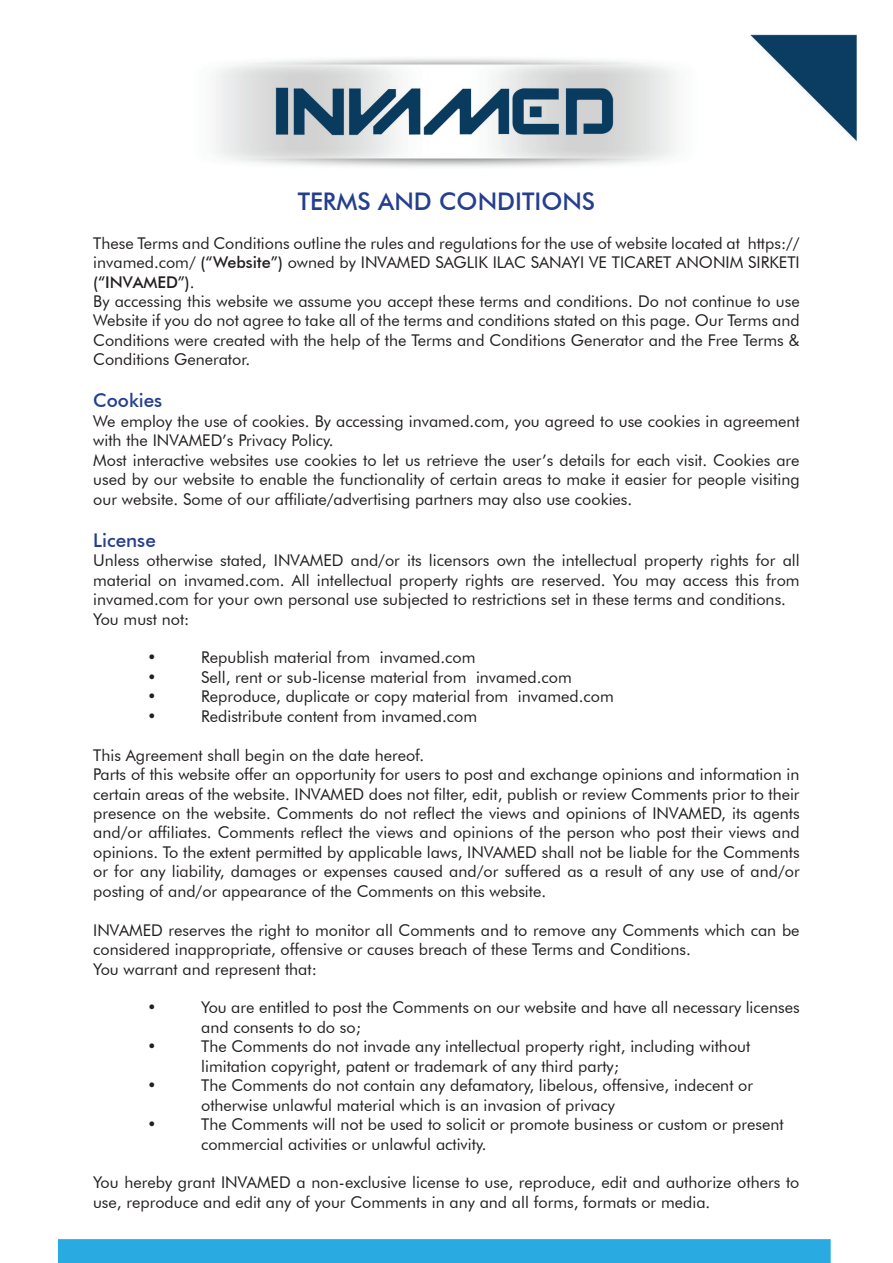
<style>
.page{position:relative;width:893px;height:1263px;background:#fff}
.page>*{position:absolute;margin:0;border:0;box-sizing:border-box;transform-origin:0 0}
.t1{font:500 24.3px "Futura BT";color:#253f8e}
.t2{font:500 18.9px "Futura BT";color:#253f8e}
.t3{font:16.2px/19.5px "Futura BT";color:#231f20}
.s1{font-weight:500}
</style>
<div class="page">
<img style="left:58px;top:34px;width:799px;height:1229px">
<h1 class="t1" style="left:298px;top:186px;width:299px">TERMS AND CONDITIONS</h1>
<p class="t3" style="left:93px;top:233px;width:708px">These Terms and Conditions outline the rules and regulations for the use of website located at https:// invamed.com/ <span class="s1">(“Website”)</span> owned by INVAMED SAGLIK ILAC SANAYI VE TICARET ANONIM SIRKETI <span class="s1">(“INVAMED”)</span>.<br>By accessing this website we assume you accept these terms and conditions. Do not continue to use Website if you do not agree to take all of the terms and conditions stated on this page. Our Terms and Conditions were created with the help of the Terms and Conditions Generator and the Free Terms &amp; Conditions Generator.</p>
<p class="t2" style="left:93px;top:389px;width:71px">Cookies</p>
<p class="t3" style="left:93px;top:411px;width:708px">We employ the use of cookies. By accessing invamed.com, you agreed to use cookies in agreement with the INVAMED’s Privacy Policy.<br>Most interactive websites use cookies to let us retrieve the user’s details for each visit. Cookies are used by our website to enable the functionality of certain areas to make it easier for people visiting our website. Some of our affiliate/advertising partners may also use cookies.</p>
<p class="t2" style="left:93px;top:529px;width:64px">License</p>
<p class="t3" style="left:93px;top:551px;width:708px">Unless otherwise stated, INVAMED and/or its licensors own the intellectual property rights for all material on invamed.com. All intellectual property rights are reserved. You may access this from invamed.com for your own personal use subjected to restrictions set in these terms and conditions.<br>You must not:</p>
<p class="t3" style="left:147px;top:648px;width:11px">•</p>
<p class="t3" style="left:201px;top:648px;width:276px">Republish material from invamed.com</p>
<p class="t3" style="left:147px;top:667px;width:11px">•</p>
<p class="t3" style="left:201px;top:667px;width:372px">Sell, rent or sub-license material from invamed.com</p>
<p class="t3" style="left:147px;top:687px;width:11px">•</p>
<p class="t3" style="left:201px;top:687px;width:414px">Reproduce, duplicate or copy material from invamed.com</p>
<p class="t3" style="left:147px;top:706px;width:11px">•</p>
<p class="t3" style="left:201px;top:706px;width:277px">Redistribute content from invamed.com</p>
<p class="t3" style="left:93px;top:745px;width:708px">This Agreement shall begin on the date hereof.<br>Parts of this website offer an opportunity for users to post and exchange opinions and information in certain areas of the website. INVAMED does not filter, edit, publish or review Comments prior to their presence on the website. Comments do not reflect the views and opinions of INVAMED, its agents and/or affiliates. Comments reflect the views and opinions of the person who post their views and opinions. To the extent permitted by applicable laws, INVAMED shall not be liable for the Comments or for any liability, damages or expenses caused and/or suffered as a result of any use of and/or posting of and/or appearance of the Comments on this website.</p>
<p class="t3" style="left:93px;top:920px;width:708px">INVAMED reserves the right to monitor all Comments and to remove any Comments which can be considered inappropriate, offensive or causes breach of these Terms and Conditions.<br>You warrant and represent that:</p>
<p class="t3" style="left:147px;top:998px;width:11px">•</p>
<p class="t3" style="left:201px;top:998px;width:600px">You are entitled to post the Comments on our website and have all necessary licenses and consents to do so;</p>
<p class="t3" style="left:147px;top:1037px;width:11px">•</p>
<p class="t3" style="left:201px;top:1037px;width:551px">The Comments do not invade any intellectual property right, including without limitation copyright, patent or trademark of any third party;</p>
<p class="t3" style="left:147px;top:1075px;width:11px">•</p>
<p class="t3" style="left:201px;top:1075px;width:554px">The Comments do not contain any defamatory, libelous, offensive, indecent or otherwise unlawful material which is an invasion of privacy</p>
<p class="t3" style="left:147px;top:1114px;width:11px">•</p>
<p class="t3" style="left:201px;top:1114px;width:584px">The Comments will not be used to solicit or promote business or custom or present commercial activities or unlawful activity.</p>
<p class="t3" style="left:93px;top:1173px;width:708px">You hereby grant INVAMED a non-exclusive license to use, reproduce, edit and authorize others to use, reproduce and edit any of your Comments in any and all forms, formats or media.</p>
</div>
